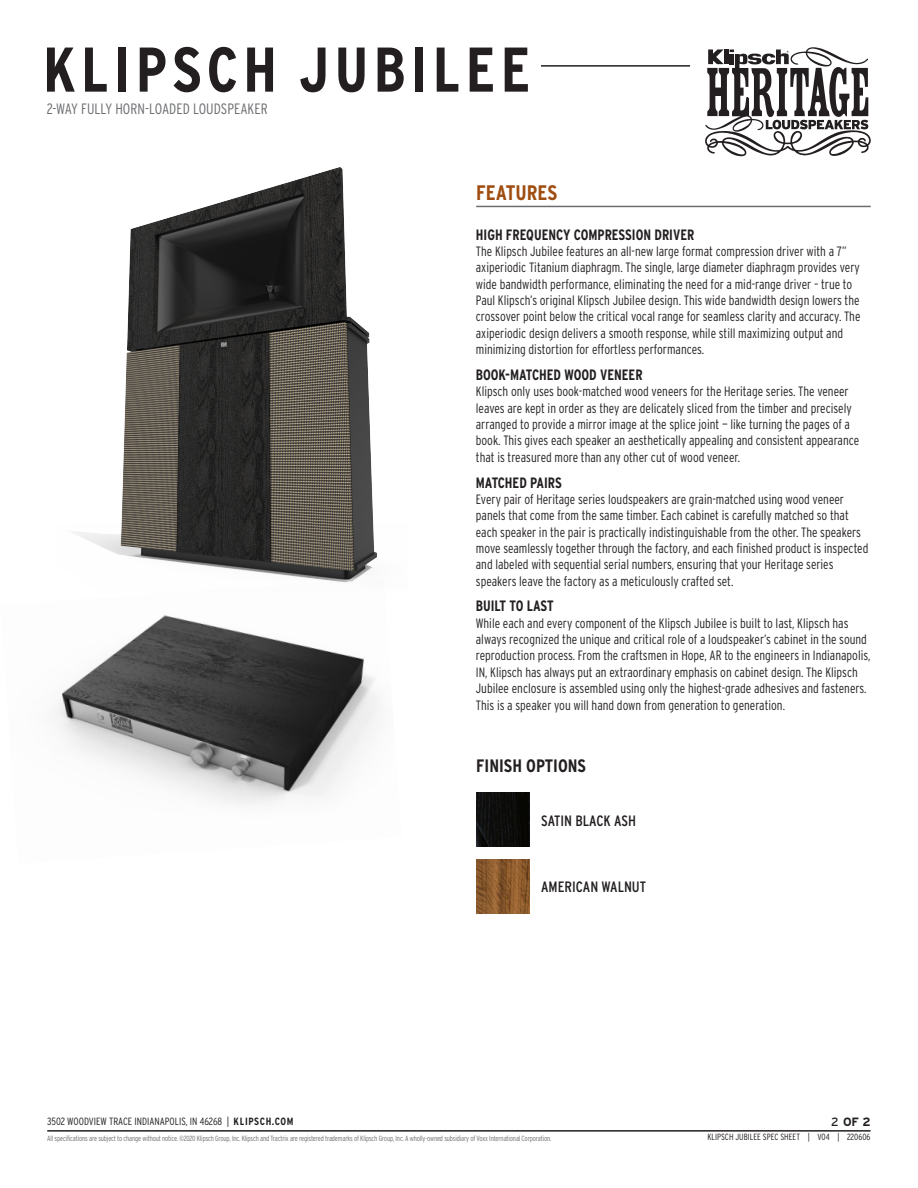
<style>
.page{position:relative;width:918px;height:1188px;background:#fff}
.page>*{position:absolute;margin:0;border:0;box-sizing:border-box;transform-origin:0 0}
.t1{font:700 63px "Interstate Condensed";letter-spacing:.08em;color:#231f20}
.t2{font:700 21px "Interstate Condensed";color:#9f4d10}
.t3{font:700 18px "Interstate Condensed";color:#231f20}
.t4{font:700 15px "Interstate Condensed";color:#231f20;scale:.95 1}
.t5{font:300 15px "Interstate Condensed";color:#6c6d70}
.t6{font:15px "Interstate Condensed";color:#231f20}
.t7{font:300 13.5px/16.4px "Interstate Condensed";color:#231f20;scale:.95 1}
.t8{font:700 12px "Interstate";color:#231f20}
.t9{font:300 10.5px "Interstate Condensed";color:#231f20}
.t10{font:300 9px "Interstate Condensed";color:#231f20}
.t11{font:300 7.5px "Interstate Condensed";letter-spacing:-.02em;color:#6c6d70;scale:.95 1}
.s1{font-weight:700}
.s2{font-weight:400}
</style>
<div class="page">
<hr style="left:56px;top:65px;width:634px;height:2px;background:#231f20">
<hr style="left:47px;top:1130px;width:824px;height:2px;background:#231f20">
<svg style="left:705px;top:47px;width:166px;height:109px"></svg>
<img style="left:476px;top:859px;width:54px;height:55px">
<img style="left:476px;top:793px;width:54px;height:53px">
<img style="left:55px;top:615px;width:324px;height:190px">
<img style="left:71px;top:167px;width:306px;height:416px">
<div style="left:43px;top:41px;width:498px;height:51px;background:#fff"></div>
<hr style="left:476px;top:206px;width:395px;height:1px;background:#6c6d70">
<p class="t1" style="left:43px;top:34px;width:489px">KLIPSCH JUBILEE</p>
<p class="t5" style="left:47px;top:100px;width:223px">2-WAY FULLY HORN-LOADED LOUDSPEAKER</p>
<p class="t2" style="left:476px;top:181px;width:83px">FEATURES</p>
<p class="t4" style="left:476px;top:226px;width:232px">HIGH FREQUENCY COMPRESSION DRIVER</p>
<p class="t7" style="left:476px;top:243px;width:406px">The Klipsch Jubilee features an all-new large format compression driver with a 7” axiperiodic Titanium diaphragm. The single, large diameter diaphragm provides very wide bandwidth performance, eliminating the need for a mid-range driver – true to Paul Klipsch’s original Klipsch Jubilee design. This wide bandwidth design lowers the crossover point below the critical vocal range for seamless clarity and accuracy. The axiperiodic design delivers a smooth response, while still maximizing output and minimizing distortion for effortless performances.</p>
<p class="t4" style="left:476px;top:366px;width:177px">BOOK-MATCHED WOOD VENEER</p>
<p class="t7" style="left:476px;top:383px;width:405px">Klipsch only uses book-matched wood veneers for the Heritage series. The veneer leaves are kept in order as they are delicately sliced from the timber and precisely arranged to provide a mirror image at the splice joint — like turning the pages of a book. This gives each speaker an aesthetically appealing and consistent appearance that is treasured more than any other cut of wood veneer.</p>
<p class="t4" style="left:476px;top:474px;width:92px">MATCHED PAIRS</p>
<p class="t7" style="left:476px;top:491px;width:415px">Every pair of Heritage series loudspeakers are grain-matched using wood veneer panels that come from the same timber. Each cabinet is carefully matched so that each speaker in the pair is practically indistinguishable from the other. The speakers move seamlessly together through the factory, and each finished product is inspected and labeled with sequential serial numbers, ensuring that your Heritage series speakers leave the factory as a meticulously crafted set.</p>
<p class="t4" style="left:476px;top:598px;width:83px">BUILT TO LAST</p>
<p class="t7" style="left:476px;top:615px;width:417px">While each and every component of the Klipsch Jubilee is built to last, Klipsch has always recognized the unique and critical role of a loudspeaker’s cabinet in the sound reproduction process. From the craftsmen in Hope, AR to the engineers in Indianapolis, IN, Klipsch has always put an extraordinary emphasis on cabinet design. The Klipsch Jubilee enclosure is assembled using only the highest-grade adhesives and fasteners.<br>This is a speaker you will hand down from generation to generation.</p>
<p class="t3" style="left:476px;top:756px;width:111px">FINISH OPTIONS</p>
<p class="t6" style="left:541px;top:812px;width:96px">SATIN BLACK ASH</p>
<p class="t6" style="left:541px;top:879px;width:106px">AMERICAN WALNUT</p>
<p class="t9" style="left:47px;top:1116px;width:248px">3502 WOODVIEW TRACE INDIANAPOLIS, IN 46268 | <span class="s1">KLIPSCH.COM</span></p>
<p class="t8" style="left:831px;top:1115px;width:41px"><span class="s2">2</span> OF 2</p>
<p class="t11" style="left:47px;top:1134px;width:532px">All specifications are subject to change without notice. ©2020 Klipsch Group, Inc. Klipsch and Tractrix are registered trademarks of Klipsch Group, Inc. A wholly-owned subsidiary of Voxx International Corporation.</p>
<p class="t10" style="left:707px;top:1132px;width:165px">KLIPSCH JUBILEE SPEC SHEET | V04 | 220606</p>
</div>
